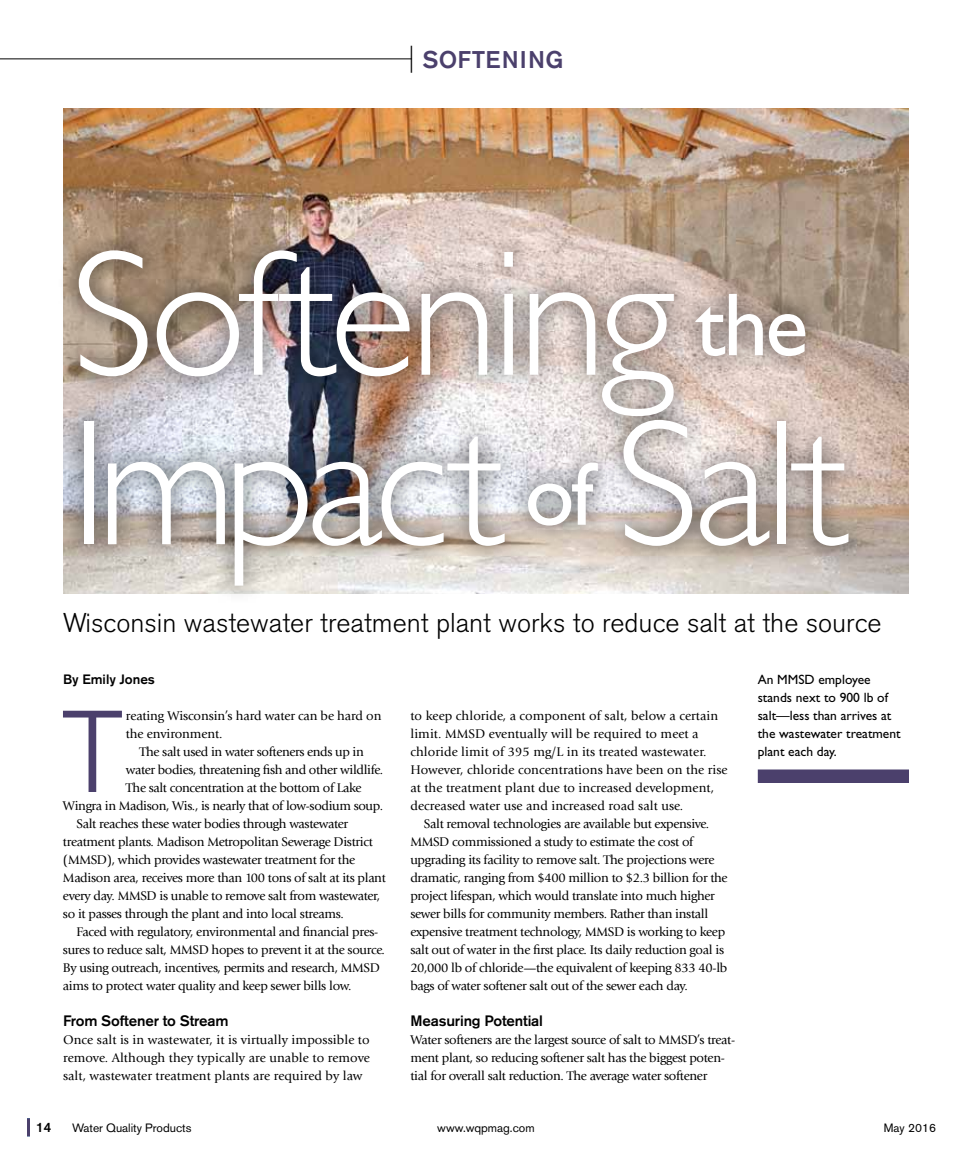
<style>
.page{position:relative;width:972px;height:1161px;background:#fff}
.page>*{position:absolute;margin:0;border:0;box-sizing:border-box;transform-origin:0 0}
.t1{font:300 180px/169.5px "Gill Sans Std";letter-spacing:-.04em;color:#fff}
.t2{font:300 115.05px "Akzidenz Grotesk BE";color:#4b406c}
.t3{font:300 27px "Akzidenz Grotesk BE";color:#000}
.t4{font:500 24px "Akzidenz Grotesk BE";letter-spacing:.05em;color:#4b406c}
.t5{font:500 15px "Akzidenz Grotesk BE";letter-spacing:-.01em;color:#000}
.t6{font:13.5px/18px "Gill Sans Std";color:#000}
.t7{font:500 13.5px "Akzidenz Grotesk BE";color:#000}
.t8{font:13.2px/18px "Giovanni Std";letter-spacing:-.025em;color:#000}
.t9{font:13.2px/18px "Giovanni Std";letter-spacing:.005em;color:#000}
.t10{font:12px "Akzidenz Grotesk BE";color:#000}
.s1{font-weight:300;font-stretch:condensed;font-size:27px;color:#000}
.s2{font-weight:400;font-size:90px}
</style>
<div class="page">
<div style="left:758px;top:770px;width:151px;height:13px;background:#4b406c"></div>
<hr style="left:27px;top:1118px;width:3px;height:18px;background:#4b406c">
<img style="left:63px;top:108px;width:846px;height:486px">
<div style="left:59px;top:231px;width:809px;height:375px;background:#000;opacity:.7"></div>
<hr style="left:0;top:58px;width:412px;height:1px;background:#000">
<h3 class="t4" style="left:409px;top:45px;width:156px"><span class="s1">|</span> softening</h3>
<h1 class="t1" style="left:70px;top:232px;width:780px">Softening <span class="s2">the<br></span>Impact <span class="s2">of</span> Salt</h1>
<h3 class="t3" style="left:63px;top:608px;width:820px">Wisconsin wastewater treatment plant works to reduce salt at the source</h3>
<p class="t7" style="left:63px;top:671px;width:93px">By Emily Jones</p>
<h2 class="t2" style="left:61px;top:688px;width:64px">T</h2>
<p class="t8" style="left:126px;top:707px;width:257px">reating Wisconsin’s hard water can be hard on the environment.</p>
<p class="t8" style="left:139px;top:743px;width:226px">The salt used in water softeners ends up in</p>
<p class="t8" style="left:126px;top:761px;width:259px">water bodies, threatening fish and other wildlife.</p>
<p class="t8" style="left:126px;top:779px;width:237px">The salt concentration at the bottom of Lake</p>
<p class="t8" style="left:63px;top:797px;width:322px">Wingra in Madison, Wis., is nearly that of low-sodium soup.</p>
<p class="t8" style="left:77px;top:815px;width:273px">Salt reaches these water bodies through wastewater</p>
<p class="t8" style="left:63px;top:833px;width:311px">treatment plants. Madison Metropolitan Sewerage District</p>
<p class="t8" style="left:63px;top:851px;width:294px">(MMSD), which provides wastewater treatment for the</p>
<p class="t8" style="left:63px;top:869px;width:324px">Madison area, receives more than 100 tons of salt at its plant</p>
<p class="t8" style="left:63px;top:887px;width:319px">every day. MMSD is unable to remove salt from wastewater,</p>
<p class="t8" style="left:63px;top:905px;width:282px">so it passes through the plant and into local streams.</p>
<p class="t8" style="left:77px;top:923px;width:303px">Faced with regulatory, environmental and financial pres-</p>
<p class="t8" style="left:63px;top:941px;width:324px">sures to reduce salt, MMSD hopes to prevent it at the source.</p>
<p class="t8" style="left:63px;top:959px;width:319px">By using outreach, incentives, permits and research, MMSD</p>
<p class="t8" style="left:63px;top:977px;width:290px">aims to protect water quality and keep sewer bills low.</p>
<p class="t5" style="left:63px;top:1012px;width:167px">From Softener to Stream</p>
<p class="t8" style="left:63px;top:1031px;width:308px;text-align:justify">Once salt is in wastewater, it is virtually impossible to remove. Although they typically are unable to remove salt, wastewater treatment plants are required by law</p>
<p class="t9" style="left:410px;top:707px;width:319px">to keep chloride, a component of salt, below a certain limit. MMSD eventually will be required to meet a chloride limit of 395 mg/L in its treated wastewater.<br>However, chloride concentrations have been on the rise at the treatment plant due to increased development, decreased water use and increased road salt use.</p>
<p class="t8" style="left:410px;top:815px;width:319px;text-indent:14px">Salt removal technologies are available but expensive.<br>MMSD commissioned a study to estimate the cost of upgrading its facility to remove salt. The projections were dramatic, ranging from $400 million to $2.3 billion for the project lifespan, which would translate into much higher sewer bills for community members. Rather than install expensive treatment technology, MMSD is working to keep salt out of water in the first place. Its daily reduction goal is 20,000 lb of chloride—the equivalent of keeping 833 40-lb bags of water softener salt out of the sewer each day.</p>
<p class="t5" style="left:410px;top:1012px;width:134px">Measuring Potential</p>
<p class="t8" style="left:410px;top:1031px;width:326px">Water softeners are the largest source of salt to MMSD’s treat&shy;ment plant, so reducing softener salt has the biggest poten&shy;tial for overall salt reduction. The average water softener</p>
<p class="t6" style="left:758px;top:671px;width:144px">An MMSD employee stands next to 900 lb of salt—less than arrives at the wastewater treatment plant each day.</p>
<p class="t7" style="left:36px;top:1119px;width:17px">14</p>
<p class="t10" style="left:72px;top:1120px;width:121px">Water Quality Products</p>
<p class="t10" style="left:437px;top:1120px;width:99px">www.wqpmag.com</p>
<p class="t10" style="left:884px;top:1120px;width:54px">May 2016</p>
</div>
